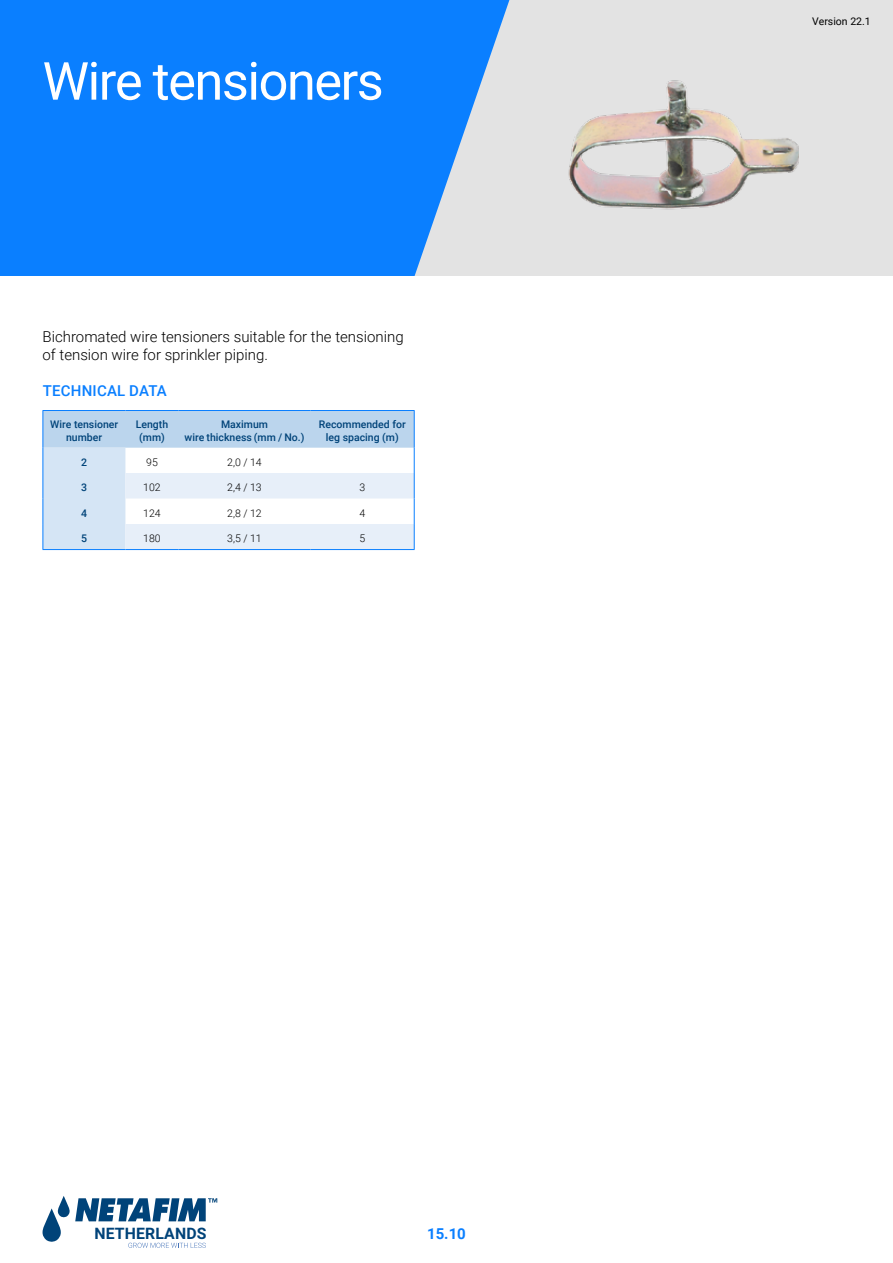
<style>
.page{position:relative;width:893px;height:1263px;background:#fff}
.page>*{position:absolute;margin:0;border:0;box-sizing:border-box;transform-origin:0 0}
.t1{font:52.5px "Roboto";letter-spacing:-.03em;color:#fff}
.t2{font:700 15.9px "Roboto";letter-spacing:.01em;color:#004379}
.t3{font:300 15px/18px "Roboto";color:#000}
.t4{font:500 15px "Roboto";letter-spacing:.015em;color:#0a7fff}
.t5{font:700 15px "Roboto";color:#0a7fff}
.t6{font:500 10.5px/12.6px "Roboto";color:#004379;text-align:center}
.t7{font:300 10.5px "Roboto";color:#000}
.t8{font:10.5px "Roboto";color:#000}
</style>
<div class="page">
<svg style="left:43px;top:1196px;width:174px;height:52px"></svg>
<div style="left:0;top:0;width:893px;height:276px;background:#e3e3e3"></div>
<svg style="left:0;top:0;width:509px;height:276px;fill:#0a7fff"></svg>
<img style="left:568px;top:80px;width:231px;height:130px">
<hr style="left:43px;top:549px;width:82px;height:1px;background:#0a7fff">
<hr style="left:125px;top:549px;width:54px;height:1px;background:#0a7fff">
<hr style="left:179px;top:549px;width:131px;height:1px;background:#0a7fff">
<svg style="left:43px;top:410px;width:372px;height:139px"></svg>
<hr style="left:310px;top:549px;width:105px;height:1px;background:#0a7fff">
<h1 class="t1" style="left:43px;top:44px;width:343px">Wire tensioners</h1>
<h1 class="t1" style="left:65px;top:50px;width:396px">Elek rolasfittingen</h1>
<h3 class="t3" style="left:43px;top:327px;width:363px">Bichromated wire tensioners suitable for the tensioning of tension wire for sprinkler piping.</h3>
<h3 class="t4" style="left:43px;top:380px;width:126px">TECHNICAL DATA</h3>
<p class="t6" style="left:50px;top:418px;width:70px">Wire tensioner number</p>
<p class="t6" style="left:136px;top:418px;width:34px">Length (mm)</p>
<p class="t6" style="left:185px;top:418px;width:121px">Maximum<br>wire thickness (mm / No.)</p>
<p class="t6" style="left:319px;top:418px;width:88px">Recommended for leg spacing (m)</p>
<p class="t6" style="left:81px;top:455px;width:7px">2</p>
<p class="t7" style="left:146px;top:455px;width:13px">95</p>
<p class="t7" style="left:227px;top:455px;width:36px">2,0 / 14</p>
<p class="t6" style="left:81px;top:481px;width:7px">3</p>
<p class="t7" style="left:143px;top:480px;width:19px">102</p>
<p class="t7" style="left:227px;top:480px;width:36px">2,4 / 13</p>
<p class="t7" style="left:359px;top:480px;width:7px">3</p>
<p class="t6" style="left:81px;top:506px;width:7px">4</p>
<p class="t7" style="left:143px;top:506px;width:19px">124</p>
<p class="t7" style="left:227px;top:506px;width:36px">2,8 / 12</p>
<p class="t7" style="left:359px;top:506px;width:7px">4</p>
<p class="t6" style="left:81px;top:532px;width:7px">5</p>
<p class="t7" style="left:143px;top:531px;width:19px">180</p>
<p class="t7" style="left:227px;top:531px;width:36px">3,5 / 11</p>
<p class="t7" style="left:359px;top:531px;width:7px">5</p>
<h2 class="t2" style="left:94px;top:1223px;width:114px">NETHERLANDS</h2>
<h3 class="t5" style="left:427px;top:1223px;width:40px">15.10</h3>
<p class="t8" style="left:812px;top:14px;width:60px">Version 22.1</p>
</div>
